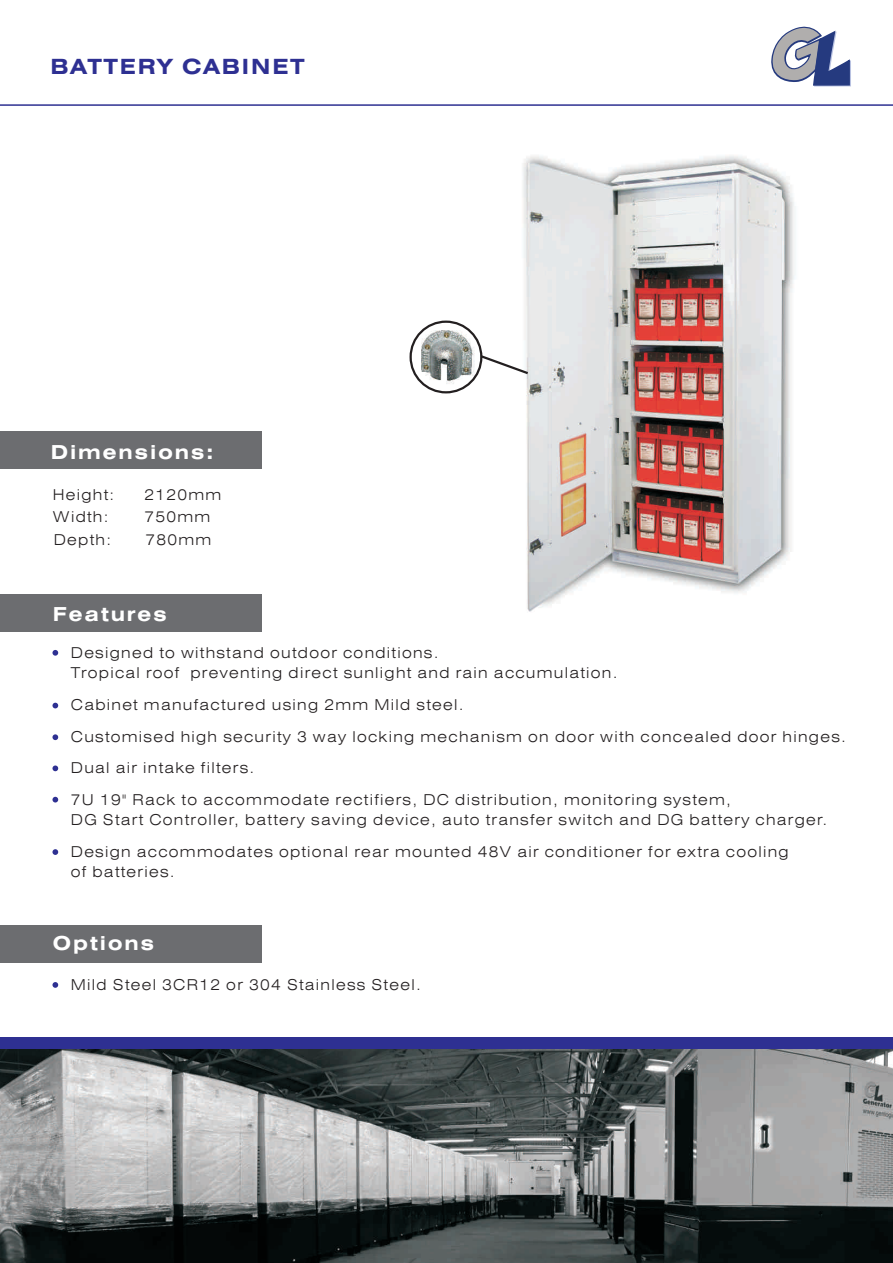
<style>
.page{position:relative;width:893px;height:1263px;background:#fff}
.page>*{position:absolute;margin:0;border:0;box-sizing:border-box;transform-origin:0 0}
.t1{font:700 expanded 21px "Swiss 721 BT";letter-spacing:.1em;color:#2e3092}
.t2{font:700 expanded 19.35px "Swiss 721 BT";letter-spacing:.1em;color:#fff}
.t3{font:300 expanded 15px/22.6px "Swiss 721 BT";letter-spacing:.085em;color:#231f20}
</style>
<div class="page">
<div style="left:0;top:594px;width:261px;height:37px;background:#6c6d70"></div>
<img style="left:0;top:1049px;width:893px;height:214px">
<div style="left:0;top:925px;width:261px;height:37px;background:#6c6d70"></div>
<div style="left:0;top:1037px;width:893px;height:12px;background:#2e3092"></div>
<svg style="left:52px;top:650px;width:6px;height:6px"></svg>
<svg style="left:52px;top:703px;width:6px;height:5px"></svg>
<svg style="left:52px;top:734px;width:6px;height:6px"></svg>
<svg style="left:52px;top:765px;width:6px;height:6px"></svg>
<svg style="left:52px;top:797px;width:6px;height:5px"></svg>
<svg style="left:52px;top:849px;width:6px;height:6px"></svg>
<svg style="left:52px;top:982px;width:6px;height:6px"></svg>
<svg style="left:771px;top:26px;width:80px;height:61px"></svg>
<hr style="left:0;top:104px;width:893px;height:2px;background:#2e3092">
<div style="left:0;top:432px;width:261px;height:37px;background:#6c6d70"></div>
<img style="left:523px;top:156px;width:272px;height:456px">
<img style="left:414px;top:327px;width:64px;height:63px">
<div style="left:409px;top:321px;width:73px;height:72px;border:2px solid #231f20;border-radius:50%"></div>
<svg style="left:478px;top:353px;width:53px;height:23px"></svg>
<h1 class="t1" style="left:50px;top:58px;width:256px">BATTERY CABINET</h1>
<p class="t2" style="left:51px;top:444px;width:164px">Dimensions:</p>
<p class="t3" style="left:53px;top:484px;width:63px">Height:<br>Width:<br>Depth:</p>
<p class="t3" style="left:144px;top:484px;width:79px">2120mm<br>750mm<br>780mm</p>
<p class="t2" style="left:53px;top:606px;width:115px">Features</p>
<p class="t3" style="left:71px;top:644px;width:548px;line-height:20.2px">Designed to withstand outdoor conditions.<br>Tropical roof preventing direct sunlight and rain accumulation.</p>
<p class="t3" style="left:71px;top:690px;width:777px;line-height:31.5px">Cabinet manufactured using 2mm Mild steel.<br>Customised high security 3 way locking mechanism on door with concealed door hinges.<br>Dual air intake filters.<br>7U 19" Rack to accommodate rectifiers, DC distribution, monitoring system,</p>
<p class="t3" style="left:71px;top:805px;width:758px;line-height:32.4px">DG Start Controller, battery saving device, auto transfer switch and DG battery charger.<br>Design accommodates optional rear mounted 48V air conditioner for extra cooling</p>
<p class="t3" style="left:71px;top:862px;width:105px">of batteries.</p>
<p class="t2" style="left:53px;top:935px;width:103px">Options</p>
<p class="t3" style="left:71px;top:974px;width:351px">Mild Steel 3CR12 or 304 Stainless Steel.</p>
</div>
